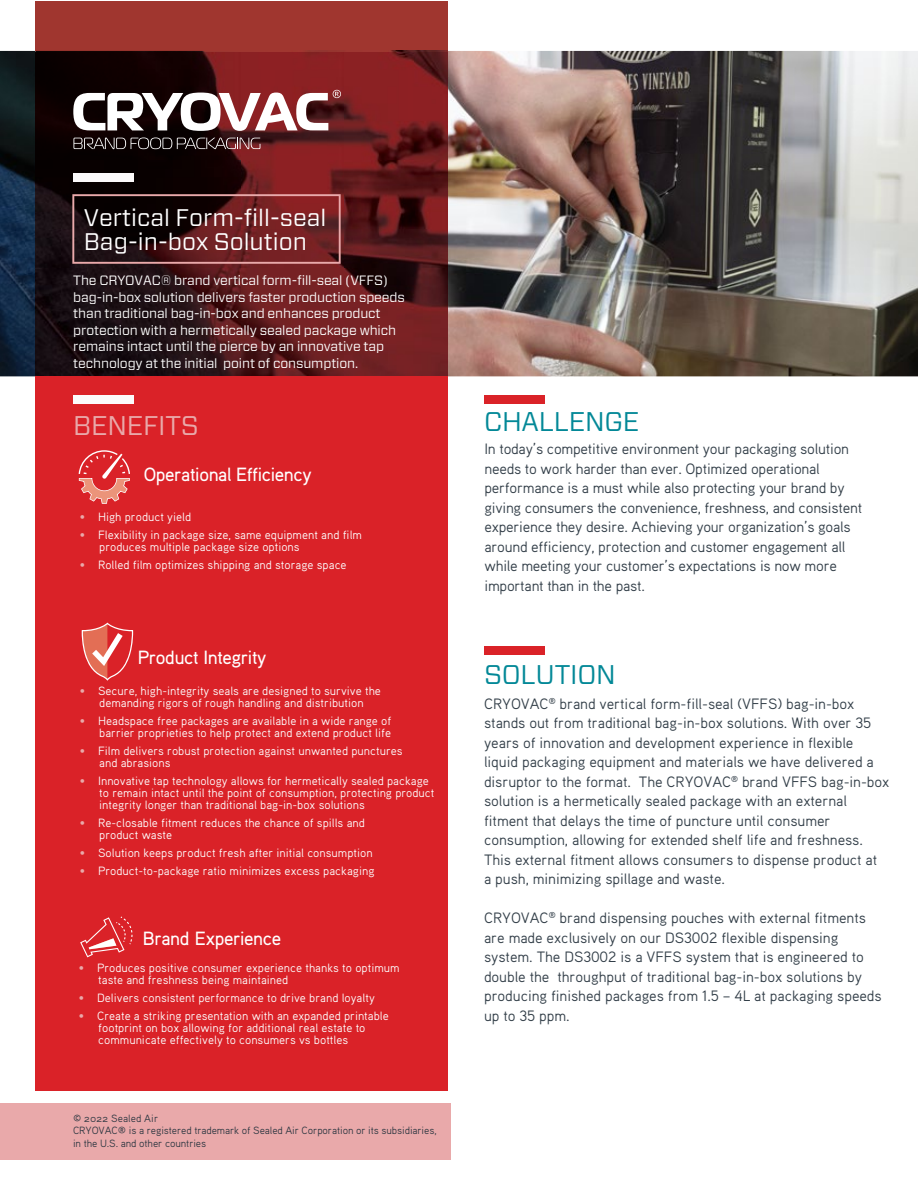
<style>
.page{position:relative;width:918px;height:1188px;background:#fff}
.page>*{position:absolute;margin:0;border:0;box-sizing:border-box;transform-origin:0 0}
.t1{font:27px "Forza";letter-spacing:-.01em;color:#038897}
.t2{font:27px "Forza";letter-spacing:-.01em;color:#e9a9aa}
.t3{font:24px/24px "Forza";color:#fff}
.t4{font:500 19.2px "Aaux Pro";letter-spacing:-.02em;color:#fff}
.t5{font:15px/19.5px "Aaux Pro";letter-spacing:-.005em;color:#323e48}
.t6{font:13.5px/16.5px "Forza";letter-spacing:-.01em;color:#fff}
.t7{font:12px/12px "Aaux Pro";color:#fdfefe}
.t8{font:10.5px/12.6px "Aaux Pro OSF";letter-spacing:-.01em;color:#2e3842}
.s1{color:#e9a9aa}
</style>
<div class="page">
<img style="left:0;top:51px;width:918px;height:325px">
<div style="left:36px;top:1px;width:412px;height:50px;background:#a0362f"></div>
<img style="left:36px;top:51px;width:257px;height:2px">
<img style="left:293px;top:51px;width:155px;height:2px">
<hr style="left:36px;top:376px;width:412px;height:1px;background:#8d1f22">
<img style="left:36px;top:53px;width:412px;height:323px">
<div style="left:35px;top:377px;width:413px;height:714px;background:#da2228"></div>
<svg style="left:73px;top:138px;width:187px;height:11px;background:#4a3a3a"></svg>
<svg style="left:73px;top:90px;width:268px;height:41px"></svg>
<div style="left:73px;top:173px;width:61px;height:9px;background:#fcfafb"></div>
<div style="left:0;top:1104px;width:451px;height:56px;background:#e9a9aa"></div>
<svg style="left:72px;top:194px;width:269px;height:70px;background:#501d1f"></svg>
<div style="left:485px;top:395px;width:60px;height:9px;background:#da2228"></div>
<div style="left:485px;top:646px;width:60px;height:9px;background:#da2228"></div>
<div style="left:73px;top:395px;width:61px;height:9px;background:#fcfafb"></div>
<svg style="left:79px;top:450px;width:51px;height:54px"></svg>
<svg style="left:82px;top:623px;width:51px;height:58px"></svg>
<svg style="left:80px;top:917px;width:53px;height:40px"></svg>
<h2 class="t3" style="left:84px;top:205px;width:244px">Vertical Form-fill-seal<br>Bag-in-box Solution</h2>
<p class="t6" style="left:73px;top:272px;width:333px">The CRYOVAC® brand vertical form-fill-seal (VFFS) bag-in-box solution delivers faster production speeds than traditional bag-in-box and enhances product protection with a hermetically sealed package which remains intact until the pierce by an innovative tap technology at the initial point of consumption.</p>
<h1 class="t2" style="left:73px;top:407px;width:127px">BENEFITS</h1>
<p class="t4" style="left:144px;top:463px;width:170px">Operational Efficiency</p>
<p class="t7" style="left:80px;top:510px;width:113px"><span class="s1">•</span> High product yield</p>
<p class="t7" style="left:99px;top:528px;width:264px;text-indent:-19px"><span class="s1">•</span> Flexibility in package size, same equipment and film produces multiple package size options</p>
<p class="t7" style="left:80px;top:558px;width:268px"><span class="s1">•</span> Rolled film optimizes shipping and storage space</p>
<p class="t4" style="left:138px;top:645px;width:130px">Product Integrity</p>
<p class="t7" style="left:80px;top:685px;width:303px;text-align:center"><span class="s1">•</span> Secure, high-integrity seals are designed to survive the demanding rigors of rough handling and distribution</p>
<p class="t7" style="left:80px;top:715px;width:313px;text-align:right"><span class="s1">•</span> Headspace free packages are available in a wide range of barrier proprieties to help protect and extend product life</p>
<p class="t7" style="left:99px;top:745px;width:305px;text-indent:-19px"><span class="s1">•</span> Film delivers robust protection against unwanted punctures and abrasions</p>
<p class="t7" style="left:99px;top:775px;width:337px;text-indent:-19px"><span class="s1">•</span> Innovative tap technology allows for hermetically sealed package to remain intact until the point of consumption, protecting product integrity longer than traditional bag-in-box solutions</p>
<p class="t7" style="left:99px;top:817px;width:267px;text-indent:-19px"><span class="s1">•</span> Re-closable fitment reduces the chance of spills and product waste</p>
<p class="t7" style="left:80px;top:847px;width:294px"><span class="s1">•</span> Solution keeps product fresh after initial consumption</p>
<p class="t7" style="left:80px;top:865px;width:296px"><span class="s1">•</span> Product-to-package ratio minimizes excess packaging</p>
<p class="t4" style="left:143px;top:926px;width:140px">Brand Experience</p>
<p class="t7" style="left:98px;top:962px;width:303px;text-indent:-19px"><span class="s1">•</span> Produces positive consumer experience thanks to optimum taste and freshness being maintained</p>
<p class="t7" style="left:79px;top:992px;width:297px"><span class="s1">•</span> Delivers consistent performance to drive brand loyalty</p>
<p class="t7" style="left:98px;top:1010px;width:292px;text-indent:-19px"><span class="s1">•</span> Create a striking presentation with an expanded printable footprint on box allowing for additional real estate to communicate effectively to consumers vs bottles</p>
<p class="t8" style="left:73px;top:1111px;width:365px">© 2022 Sealed Air<br>CRYOVAC® is a registered trademark of Sealed Air Corporation or its subsidiaries, in the U.S. and other countries</p>
<h1 class="t1" style="left:484px;top:403px;width:157px">CHALLENGE</h1>
<p class="t5" style="left:484px;top:439px;width:379px">In today’s competitive environment your packaging solution needs to work harder than ever. Optimized operational performance is a must while also protecting your brand by giving consumers the convenience, freshness, and consistent experience they desire. Achieving your organization’s goals around efficiency, protection and customer engagement all while meeting your customer’s expectations is now more important than in the past.</p>
<h1 class="t1" style="left:484px;top:656px;width:133px">SOLUTION</h1>
<p class="t5" style="left:484px;top:693px;width:407px">CRYOVAC<sup>®</sup> brand vertical form-fill-seal (VFFS) bag-in-box stands out from traditional bag-in-box solutions. With over 35 years of innovation and development experience in flexible liquid packaging equipment and materials we have delivered a disruptor to the format. The CRYOVAC<sup>®</sup> brand VFFS bag-in-box solution is a hermetically sealed package with an external fitment that delays the time of puncture until consumer consumption, allowing for extended shelf life and freshness.<br>This external fitment allows consumers to dispense product at<br>a push, minimizing spillage and waste.</p>
<p class="t5" style="left:484px;top:908px;width:399px">CRYOVAC<sup>®</sup> brand dispensing pouches with external fitments are made exclusively on our DS3002 flexible dispensing system. The DS3002 is a VFFS system that is engineered to double the throughput of traditional bag-in-box solutions by producing finished packages from 1.5 – 4L at packaging speeds up to 35 ppm.</p>
</div>
